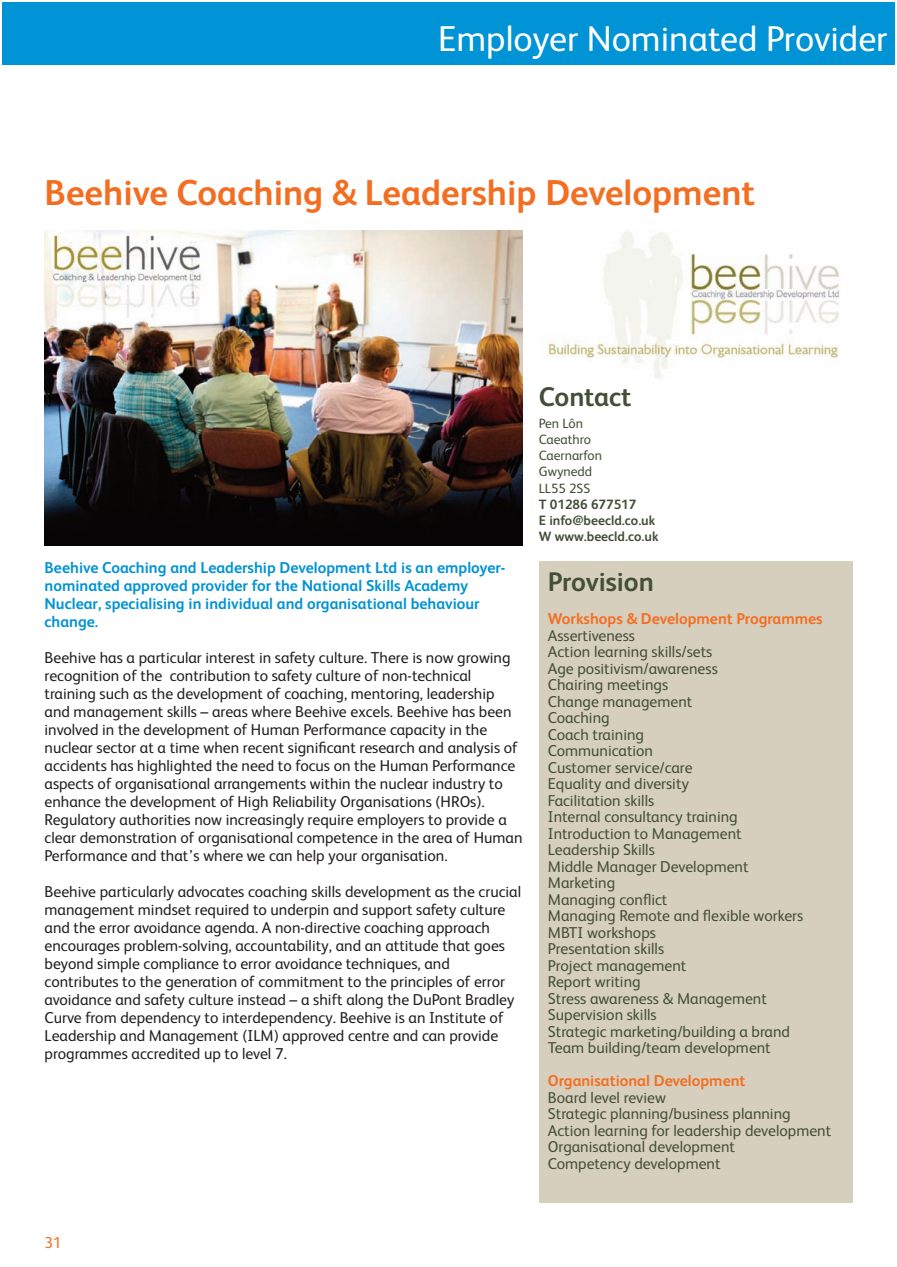
<style>
.page{position:relative;width:897px;height:1267px;background:#fff}
.page>*{position:absolute;margin:0;border:0;box-sizing:border-box;transform-origin:0 0}
.t1{font:700 36px "FS Albert";color:#f36e21}
.t2{font:36px "FS Albert";color:#fff}
.t3{font:700 27px "FS Albert";color:#434f39}
.t4{font:15.75px/18px "FS Albert";color:#231f20}
.t5{font:15.75px/16.5px "FS Albert";color:#434f39}
.t6{font:700 15.75px/18px "FS Albert";color:#0093d5}
.t7{font:700 15.75px "FS Albert";color:#f36e21}
.t8{font:15.75px "FS Albert";color:#f36e21}
.t9{font:700 13.5px/16.2px "FS Albert";color:#434f39}
.t10{font:13.5px/16.2px "FS Albert";color:#434f39}
.s1{color:#0093d5}
</style>
<div class="page">
<div style="left:539px;top:561px;width:313px;height:641px;background:#d7cfbe"></div>
<img style="left:45px;top:231px;width:478px;height:314px">
<img style="left:548px;top:231px;width:292px;height:148px">
<div style="left:2px;top:2px;width:893px;height:63px;background:#0093d5"></div>
<h1 class="t2" style="left:438px;top:27px;width:458px">Employer Nominated Provider<span class="s1">.</span></h1>
<h1 class="t1" style="left:45px;top:181px;width:712px">Beehive Coaching &amp; Leadership Development</h1>
<p class="t6" style="left:45px;top:560px;width:462px">Beehive Coaching and Leadership Development Ltd is an employer&shy;nominated approved provider for the National Skills Academy Nuclear, specialising in individual and organisational behaviour change.</p>
<p class="t4" style="left:45px;top:650px;width:480px">Beehive has a particular interest in safety culture. There is now growing recognition of the contribution to safety culture of non-technical training such as the development of coaching, mentoring, leadership and management skills – areas where Beehive excels. Beehive has been involved in the development of Human Performance capacity in the nuclear sector at a time when recent significant research and analysis of accidents has highlighted the need to focus on the Human Performance aspects of organisational arrangements within the nuclear industry to enhance the development of High Reliability Organisations (HROs).<br>Regulatory authorities now increasingly require employers to provide a clear demonstration of organisational competence in the area of Human Performance and that’s where we can help your organisation.</p>
<p class="t4" style="left:45px;top:884px;width:478px">Beehive particularly advocates coaching skills development as the crucial management mindset required to underpin and support safety culture and the error avoidance agenda. A non-directive coaching approach encourages problem-solving, accountability, and an attitude that goes beyond simple compliance to error avoidance techniques, and contributes to the generation of commitment to the principles of error avoidance and safety culture instead – a shift along the DuPont Bradley Curve from dependency to interdependency. Beehive is an Institute of Leadership and Management (ILM) approved centre and can provide programmes accredited up to level 7.</p>
<h2 class="t3" style="left:539px;top:387px;width:94px">Contact</h2>
<p class="t10" style="left:539px;top:417px;width:65px">Pen Lôn<br>Caeathro<br>Caernarfon<br>Gwynedd<br>LL55 2SS</p>
<p class="t9" style="left:539px;top:498px;width:121px">T 01286 677517<br>E info@beecld.co.uk<br>W www.beecld.co.uk</p>
<h2 class="t3" style="left:548px;top:572px;width:108px">Provision</h2>
<p class="t7" style="left:548px;top:613px;width:276px">Workshops &amp; Development Programmes</p>
<p class="t5" style="left:548px;top:629px;width:257px">Assertiveness<br>Action learning skills/sets<br>Age positivism/awareness<br>Chairing meetings<br>Change management<br>Coaching<br>Coach training<br>Communication<br>Customer service/care<br>Equality and diversity<br>Facilitation skills<br>Internal consultancy training<br>Introduction to Management<br>Leadership Skills<br>Middle Manager Development<br>Marketing<br>Managing conflict<br>Managing Remote and flexible workers<br>MBTI workshops<br>Presentation skills<br>Project management<br>Report writing<br>Stress awareness &amp; Management<br>Supervision skills<br>Strategic marketing/building a brand<br>Team building/team development</p>
<p class="t7" style="left:548px;top:1075px;width:199px">Organisational Development</p>
<p class="t5" style="left:548px;top:1091px;width:285px">Board level review<br>Strategic planning/business planning<br>Action learning for leadership development<br>Organisational development<br>Competency development</p>
<p class="t8" style="left:45px;top:1237px;width:19px">31</p>
</div>
